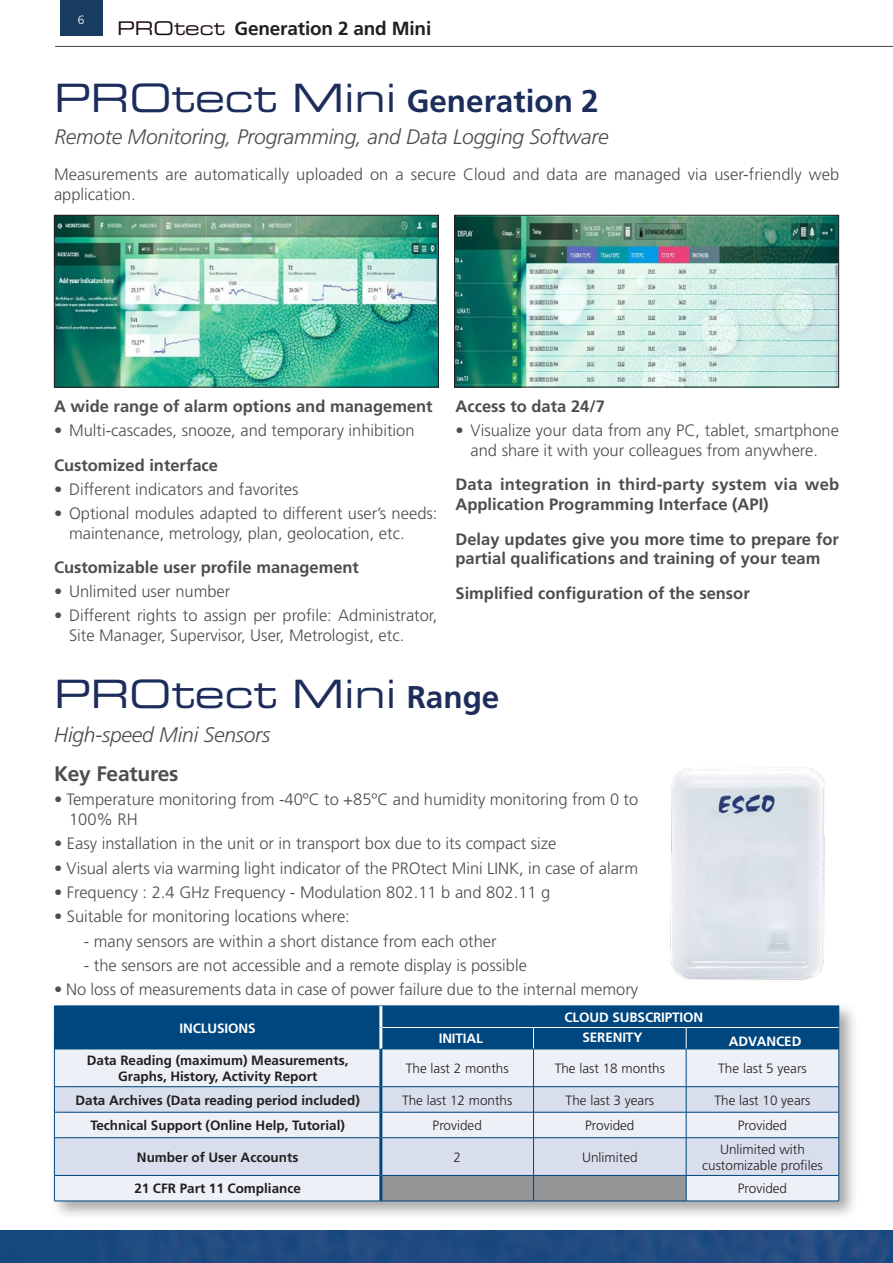
<style>
.page{position:relative;width:893px;height:1263px;background:#fff}
.page>*{position:absolute;margin:0;border:0;box-sizing:border-box;transform-origin:0 0}
.Body_Text_Headlines{font:39px "Eurostile LT Std Ex 2";color:#1c2d5b}
.Body_Text_Headlines-2{font:700 31.5px "Frutiger LT Std";color:#1c2d5b}
.Doc_Title{font:italic 300 21px "Frutiger LT Std";letter-spacing:-.01em;color:#4d4d4f}
.t1{font:700 21px "Frutiger LT Std";letter-spacing:-.01em;color:#4d4d4f}
.t2{font:700 19.05px "Frutiger LT Std";letter-spacing:-.01em;color:#231f20}
.t3{font:300 16.5px/19.8px "Frutiger LT Std";color:#4d4d4f}
.t4{font:700 16.5px/19.8px "Frutiger LT Std";color:#4d4d4f}
.TABLE_text{font:700 13.5px "Frutiger LT Std";color:#231f20}
.t5{font:300 13.5px/16.2px "Frutiger LT Std";color:#231f20;text-align:center}
.TABLE_text-2{font:700 13.5px "Frutiger LT Std";letter-spacing:-.01em;color:#fff}
.t6{font:300 12px "Frutiger LT Std";color:#fff}
.s1{font-family:"Eurostile LT Std Ex 2";font-weight:400;font-size:18.9px;color:#1c0d10}
.s2{font-family:"Eurostile LT Std Ex 2";font-weight:400;font-size:39px}
</style>
<div class="page">
<hr style="left:55px;top:46px;width:838px;height:1px;background:#4d4d4f">
<div style="left:60px;top:0;width:42px;height:36px;background:#193c61"></div>
<img style="left:0;top:1231px;width:893px;height:32px">
<img style="left:670px;top:768px;width:155px;height:212px">
<img style="left:56px;top:217px;width:381px;height:168px">
<div style="left:54px;top:215px;width:385px;height:172px;border:1px solid #231f20"></div>
<img style="left:456px;top:217px;width:381px;height:168px">
<div style="left:454px;top:215px;width:385px;height:172px;border:1px solid #231f20"></div>
<div style="left:49px;top:1001px;width:809px;height:220px;background:#231f20;opacity:.4"></div>
<div style="left:55px;top:1050px;width:783px;height:151px;background:#edf0f6"></div>
<svg style="left:55px;top:1087px;width:783px;height:88px;background:#dbe1ed"></svg>
<hr style="left:54px;top:1049px;width:1px;height:38px;background:#00477f">
<svg style="left:54px;top:1087px;width:1px;height:51px"></svg>
<hr style="left:54px;top:1138px;width:1px;height:37px;background:#00477f">
<svg style="left:54px;top:1175px;width:1px;height:26px"></svg>
<hr style="left:55px;top:1049px;width:326px;height:1px;background:#00477f">
<hr style="left:55px;top:1086px;width:324px;height:1px;background:#00477f">
<hr style="left:55px;top:1112px;width:324px;height:1px;background:#00477f">
<hr style="left:55px;top:1137px;width:324px;height:1px;background:#00477f">
<hr style="left:55px;top:1175px;width:324px;height:1px;background:#00477f">
<hr style="left:54px;top:1201px;width:327px;height:1px;background:#00477f">
<hr style="left:838px;top:1049px;width:1px;height:38px;background:#00477f">
<svg style="left:838px;top:1087px;width:1px;height:50px"></svg>
<hr style="left:838px;top:1138px;width:1px;height:37px;background:#00477f">
<svg style="left:838px;top:1176px;width:1px;height:25px"></svg>
<hr style="left:686px;top:1201px;width:153px;height:1px;background:#00477f">
<hr style="left:381px;top:1201px;width:152px;height:1px;background:#00477f">
<hr style="left:533px;top:1201px;width:153px;height:1px;background:#00477f">
<hr style="left:379px;top:1049px;width:3px;height:38px;background:#00477f">
<hr style="left:379px;top:1087px;width:3px;height:25px;background:#00477f">
<hr style="left:379px;top:1112px;width:3px;height:26px;background:#00477f">
<hr style="left:379px;top:1138px;width:3px;height:37px;background:#00477f">
<hr style="left:379px;top:1175px;width:3px;height:26px;background:#00477f">
<div style="left:54px;top:1006px;width:785px;height:43px;background:#00477f"></div>
<hr style="left:381px;top:1049px;width:152px;height:1px;background:#00477f">
<hr style="left:533px;top:1049px;width:153px;height:1px;background:#00477f">
<hr style="left:686px;top:1049px;width:153px;height:1px;background:#00477f">
<hr style="left:382px;top:1086px;width:151px;height:1px;background:#00477f">
<hr style="left:533px;top:1086px;width:153px;height:1px;background:#00477f">
<hr style="left:686px;top:1086px;width:153px;height:1px;background:#00477f">
<hr style="left:382px;top:1112px;width:151px;height:1px;background:#00477f">
<hr style="left:533px;top:1112px;width:153px;height:1px;background:#00477f">
<hr style="left:686px;top:1112px;width:153px;height:1px;background:#00477f">
<hr style="left:382px;top:1137px;width:151px;height:1px;background:#00477f">
<hr style="left:533px;top:1137px;width:153px;height:1px;background:#00477f">
<hr style="left:686px;top:1137px;width:153px;height:1px;background:#00477f">
<hr style="left:686px;top:1175px;width:153px;height:1px;background:#00477f">
<hr style="left:533px;top:1049px;width:1px;height:37px;background:#00477f">
<hr style="left:686px;top:1049px;width:1px;height:37px;background:#00477f">
<svg style="left:533px;top:1087px;width:1px;height:50px"></svg>
<svg style="left:686px;top:1087px;width:1px;height:50px"></svg>
<hr style="left:533px;top:1138px;width:1px;height:37px;background:#00477f">
<hr style="left:686px;top:1138px;width:1px;height:37px;background:#00477f">
<svg style="left:381px;top:1175px;width:306px;height:26px;background:#899096"></svg>
<p class="t6" style="left:78px;top:13px;width:8px">6</p>
<p class="t2" style="left:117px;top:17px;width:316px"><span class="s1">PROtect</span> Generation 2 and Mini</p>
<p class="Body_Text_Headlines" style="left:54px;top:72px;width:224px">PROtect</p>
<p class="Body_Text_Headlines-2" style="left:292px;top:83px;width:308px"><span class="s2">Mini</span> Generation 2</p>
<p class="Doc_Title" style="left:54px;top:125px;width:556px">Remote Monitoring, Programming, and Data Logging Software</p>
<p class="t3" style="left:54px;top:165px;width:787px">Measurements are automatically uploaded on a secure Cloud and data are managed via user-friendly web application.</p>
<p class="t4" style="left:54px;top:397px;width:380px">A wide range of alarm options and management</p>
<p class="t3" style="left:54px;top:421px;width:362px">• Multi-cascades, snooze, and temporary inhibition</p>
<p class="t4" style="left:54px;top:455px;width:166px">Customized interface</p>
<p class="t3" style="left:54px;top:479px;width:246px">• Different indicators and favorites</p>
<p class="t3" style="left:69px;top:503px;width:370px;text-indent:-15px">• Optional modules adapted to different user’s needs: maintenance, metrology, plan, geolocation, etc.</p>
<p class="t4" style="left:54px;top:557px;width:307px">Customizable user profile management</p>
<p class="t3" style="left:54px;top:582px;width:178px">• Unlimited user number</p>
<p class="t3" style="left:69px;top:606px;width:370px;text-indent:-15px">• Different rights to assign per profile: Administrator,<br>Site Manager, Supervisor, User, Metrologist, etc.</p>
<p class="t4" style="left:455px;top:397px;width:151px">Access to data 24/7</p>
<p class="t3" style="left:455px;top:421px;width:385px;text-align:center">• Visualize your data from any PC, tablet, smartphone and share it with your colleagues from anywhere.</p>
<p class="t4" style="left:455px;top:475px;width:385px">Data integration in third-party system via web<br>Application Programming Interface (API)</p>
<p class="t4" style="left:455px;top:529px;width:385px">Delay updates give you more time to prepare for partial qualifications and training of your team</p>
<p class="t4" style="left:455px;top:583px;width:296px">Simplified configuration of the sensor</p>
<p class="Body_Text_Headlines" style="left:54px;top:668px;width:224px">PROtect</p>
<p class="Doc_Title" style="left:54px;top:723px;width:217px">High-speed Mini Sensors</p>
<p class="Body_Text_Headlines-2" style="left:292px;top:679px;width:209px"><span class="s2">Mini</span> Range</p>
<p class="t1" style="left:54px;top:761px;width:126px">Key Features</p>
<p class="t3" style="left:69px;top:790px;width:571px;text-indent:-15px">• Temperature monitoring from -40ºC to +85ºC and humidity monitoring from 0 to<br>100% RH</p>
<p class="t3" style="left:54px;top:834px;width:504px">• Easy installation in the unit or in transport box due to its compact size</p>
<p class="t3" style="left:54px;top:858px;width:586px">• Visual alerts via warming light indicator of the PROtect Mini LINK, in case of alarm</p>
<p class="t3" style="left:54px;top:882px;width:498px">• Frequency : 2.4 GHz Frequency - Modulation 802.11 b and 802.11 g</p>
<p class="t3" style="left:54px;top:907px;width:297px">• Suitable for monitoring locations where:</p>
<p class="t3" style="left:84px;top:931px;width:414px">- many sensors are within a short distance from each other</p>
<p class="t3" style="left:84px;top:955px;width:445px">- the sensors are not accessible and a remote display is possible</p>
<p class="t3" style="left:54px;top:980px;width:586px">• No loss of measurements data in case of power failure due to the internal memory</p>
<p class="TABLE_text-2" style="left:180px;top:1020px;width:78px">INCLUSIONS</p>
<p class="TABLE_text" style="left:87px;top:1052px;width:263px">Data Reading (maximum) Measurements,</p>
<p class="TABLE_text" style="left:118px;top:1068px;width:201px">Graphs, History, Activity Report</p>
<p class="TABLE_text-2" style="left:564px;top:1009px;width:140px">CLOUD SUBSCRIPTION</p>
<p class="TABLE_text-2" style="left:439px;top:1031px;width:46px">INITIAL</p>
<p class="TABLE_text-2" style="left:582px;top:1030px;width:61px">SERENITY</p>
<p class="TABLE_text-2" style="left:729px;top:1033px;width:74px">ADVANCED</p>
<p class="t5" style="left:406px;top:1060px;width:104px">The last 2 months</p>
<p class="t5" style="left:555px;top:1060px;width:112px">The last 18 months</p>
<p class="t5" style="left:718px;top:1060px;width:90px">The last 5 years</p>
<p class="TABLE_text" style="left:75px;top:1092px;width:286px">Data Archives (Data reading period included)</p>
<p class="t5" style="left:402px;top:1092px;width:112px">The last 12 months</p>
<p class="t5" style="left:566px;top:1092px;width:90px">The last 3 years</p>
<p class="t5" style="left:714px;top:1092px;width:98px">The last 10 years</p>
<p class="TABLE_text" style="left:90px;top:1117px;width:256px">Technical Support (Online Help, Tutorial)</p>
<p class="t5" style="left:433px;top:1117px;width:51px">Provided</p>
<p class="t5" style="left:585px;top:1117px;width:51px">Provided</p>
<p class="t5" style="left:738px;top:1117px;width:51px">Provided</p>
<p class="TABLE_text" style="left:137px;top:1149px;width:163px">Number of User Accounts</p>
<p class="t5" style="left:453px;top:1149px;width:9px">2</p>
<p class="t5" style="left:582px;top:1149px;width:57px">Unlimited</p>
<p class="t5" style="left:702px;top:1141px;width:122px">Unlimited with customizable profiles</p>
<p class="TABLE_text" style="left:134px;top:1181px;width:168px">21 CFR Part 11 Compliance</p>
<p class="t5" style="left:738px;top:1181px;width:51px">Provided</p>
</div>
